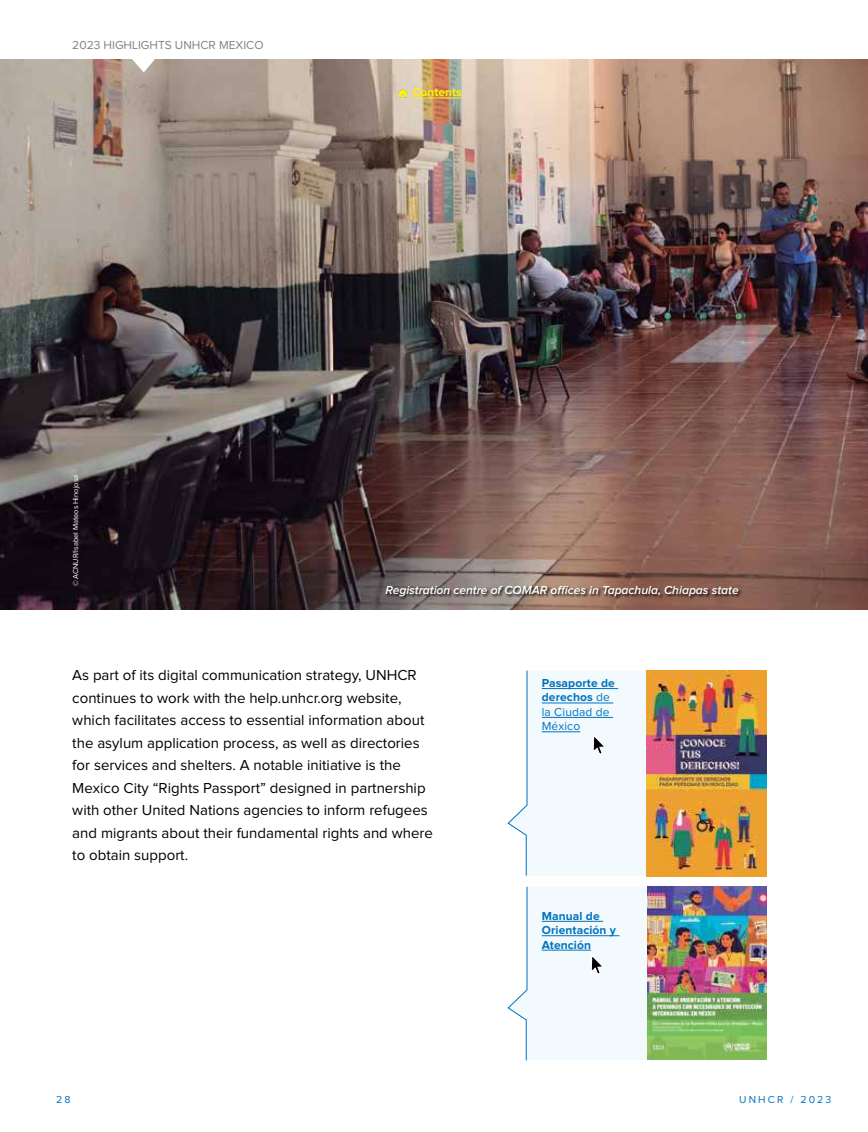
<style>
.page{position:relative;width:868px;height:1132px;background:#fff}
.page>*{position:absolute;margin:0;border:0;box-sizing:border-box;transform-origin:0 0}
.t1{font:15px/22.5px "Proxima Nova";color:#000}
.t2{font:700 12px/14.4px "Proxima Nova";letter-spacing:.01em;color:#0072bc}
.t3{font:italic 600 12px "Proxima Nova";color:#fff}
.t4{font:12px "Proxima Nova";color:#808285}
.t5{font:700 12px "Proxima Nova";color:#fff200}
.t6{font:10.5px "Proxima Nova";letter-spacing:.2em;color:#0072bc}
.t7{font:7.5px "Proxima Nova";color:#fff}
.s1{font-weight:400}
</style>
<div class="page">
<div style="left:527px;top:670px;width:119px;height:205px;background:#f2fafe"></div>
<svg style="left:507px;top:670px;width:20px;height:206px"></svg>
<hr style="left:541px;top:688px;width:77px;height:1px;background:#0072bc">
<hr style="left:541px;top:702px;width:72px;height:1px;background:#0072bc">
<hr style="left:541px;top:717px;width:72px;height:1px;background:#0072bc">
<hr style="left:541px;top:731px;width:39px;height:1px;background:#0072bc">
<svg style="left:591px;top:732px;width:16px;height:23px"></svg>
<img style="left:646px;top:670px;width:120px;height:205px">
<svg style="left:507px;top:886px;width:198px;height:174px"></svg>
<img style="left:647px;top:886px;width:119px;height:173px">
<img style="left:0;top:60px;width:867px;height:549px">
<svg style="left:131px;top:59px;width:25px;height:13px"></svg>
<div style="left:385px;top:585px;width:356px;height:15px;background:#000;opacity:.75"></div>
<hr style="left:412px;top:98px;width:50px;height:1px;background:#fff200">
<svg style="left:398px;top:89px;width:10px;height:8px"></svg>
<p class="t4" style="left:72px;top:39px;width:193px">2023 HIGHLIGHTS UNHCR MEXICO</p>
<p class="t5" style="left:412px;top:87px;width:51px">Contents</p>
<p class="t7" style="left:72px;top:586px;width:113px;rotate:-90deg">© ACNUR/Isabel Mateos Hinojosa</p>
<p class="t3" style="left:385px;top:585px;width:354px">Registration centre of COMAR offices in Tapachula, Chiapas state</p>
<p class="t1" style="left:72px;top:664px;width:362px">As part of its digital communication strategy, UNHCR continues to work with the help.unhcr.org website, which facilitates access to essential information about the asylum application process, as well as directories for services and shelters. A notable initiative is the Mexico City “Rights Passport” designed in partnership with other United Nations agencies to inform refugees and migrants about their fundamental rights and where to obtain support.</p>
<p class="t2" style="left:541px;top:676px;width:74px">Pasaporte de derechos <span class="s1">de la Ciudad de<br>México</span></p>
<p class="t2" style="left:541px;top:908px;width:76px">Manual de<br>Orientación y<br>Atención</p>
<p class="t6" style="left:56px;top:1094px;width:16px">28</p>
<p class="t6" style="left:739px;top:1094px;width:94px">UNHCR / 2023</p>
</div>
